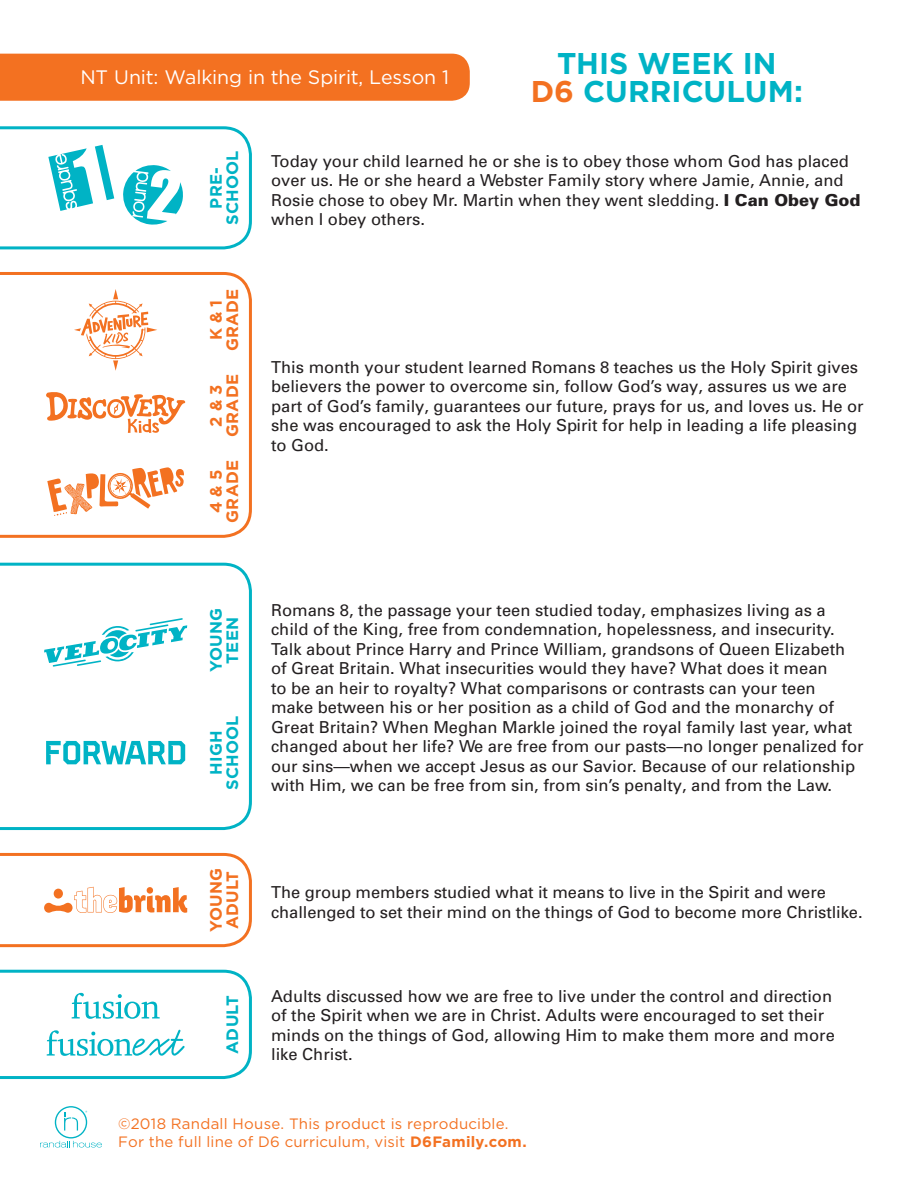
<style>
.page{position:relative;width:918px;height:1188px;background:#fff}
.page>*{position:absolute;margin:0;border:0;box-sizing:border-box;transform-origin:0 0}
.t1{font:700 30px/28.5px "Gotham";color:#00b3c5;text-align:center}
.t2{font:19.5px "Gotham";letter-spacing:-.005em;color:#fff}
.t3{font:16.5px/19.5px "Univers";color:#231f20}
.t4{font:700 16.5px/16.5px "Gotham";letter-spacing:.01em;color:#00b3c5;text-align:center}
.t5{font:700 16.5px/16.5px "Gotham";letter-spacing:.01em;color:#f37121;text-align:center}
.t6{font:15px/18px "Gotham";letter-spacing:.015em;color:#f37121}
.s1{color:#f37121}
.s2{font-weight:900}
.s3{font-weight:700}
</style>
<div class="page">
<svg style="left:0;top:126px;width:252px;height:124px"></svg>
<svg style="left:40px;top:1106px;width:62px;height:42px"></svg>
<svg style="left:0;top:272px;width:252px;height:266px"></svg>
<svg style="left:0;top:562px;width:252px;height:269px"></svg>
<svg style="left:46px;top:391px;width:139px;height:42px"></svg>
<svg style="left:47px;top:467px;width:137px;height:49px"></svg>
<svg style="left:74px;top:289px;width:83px;height:82px"></svg>
<svg style="left:44px;top:618px;width:143px;height:49px"></svg>
<svg style="left:46px;top:741px;width:139px;height:23px"></svg>
<svg style="left:0;top:852px;width:252px;height:96px"></svg>
<svg style="left:0;top:969px;width:252px;height:110px"></svg>
<div style="left:0;top:54px;width:470px;height:47px;background:#f37121"></div>
<p class="t2" style="left:80px;top:66px;width:370px">NT Unit: Walking in the Spirit, Lesson 1</p>
<h1 class="t1" style="left:531px;top:48px;width:274px">THIS WEEK IN<br><span class="s1">D6</span> CURRICULUM:</h1>
<p class="t4" style="left:207px;top:225px;width:75px;rotate:-90deg">PRE-<br>SCHOOL</p>
<p class="t5" style="left:207px;top:351px;width:64px;rotate:-90deg">K &amp; 1<br>GRADE</p>
<p class="t5" style="left:207px;top:437px;width:64px;rotate:-90deg">2 &amp; 3<br>GRADE</p>
<p class="t5" style="left:207px;top:523px;width:64px;rotate:-90deg">4 &amp; 5<br>GRADE</p>
<p class="t4" style="left:207px;top:672px;width:66px;rotate:-90deg">YOUNG<br>TEEN</p>
<p class="t4" style="left:207px;top:790px;width:75px;rotate:-90deg">HIGH<br>SCHOOL</p>
<p class="t5" style="left:207px;top:932px;width:66px;text-align:left;rotate:-90deg">YOUNG<br>ADULT</p>
<p class="t4" style="left:224px;top:1054px;width:60px;rotate:-90deg">ADULT</p>
<p class="t3" style="left:271px;top:151px;width:591px">Today your child learned he or she is to obey those whom God has placed over us. He or she heard a Webster Family story where Jamie, Annie, and Rosie chose to obey Mr. Martin when they went sledding. <span class="s2">I Can Obey God </span>when I obey others.</p>
<p class="t3" style="left:271px;top:357px;width:594px">This month your student learned Romans 8 teaches us the Holy Spirit gives believers the power to overcome sin, follow God’s way, assures us we are part of God’s family, guarantees our future, prays for us, and loves us. He or she was encouraged to ask the Holy Spirit for help in leading a life pleasing to God.</p>
<p class="t3" style="left:271px;top:600px;width:594px">Romans 8, the passage your teen studied today, emphasizes living as a child of the King, free from condemnation, hopelessness, and insecurity.<br>Talk about Prince Harry and Prince William, grandsons of Queen Elizabeth of Great Britain. What insecurities would they have? What does it mean<br>to be an heir to royalty? What comparisons or contrasts can your teen<br>make between his or her position as a child of God and the monarchy of Great Britain? When Meghan Markle joined the royal family last year, what changed about her life? We are free from our pasts—no longer penalized for our sins—when we accept Jesus as our Savior. Because of our relationship with Him, we can be free from sin, from sin’s penalty, and from the Law.</p>
<p class="t3" style="left:271px;top:883px;width:593px">The group members studied what it means to live in the Spirit and were challenged to set their mind on the things of God to become more Christlike.</p>
<p class="t3" style="left:271px;top:986px;width:565px">Adults discussed how we are free to live under the control and direction of the Spirit when we are in Christ. Adults were encouraged to set their minds on the things of God, allowing Him to make them more and more like Christ.</p>
<p class="t6" style="left:118px;top:1115px;width:410px">©2018 Randall House. This product is reproducible.<br>For the full line of D6 curriculum, visit <span class="s3">D6Family.com.</span></p>
</div>
